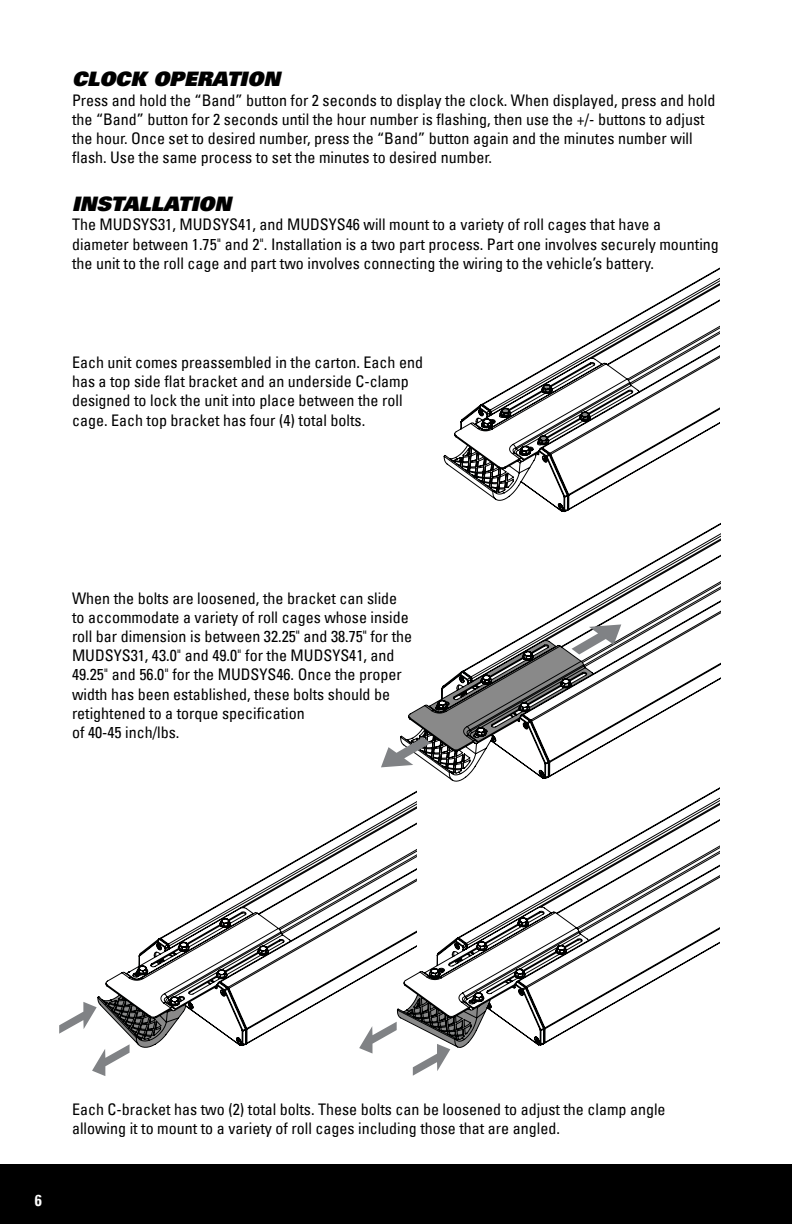
<style>
.page{position:relative;width:792px;height:1224px;background:#fff}
.page>*{position:absolute;margin:0;border:0;box-sizing:border-box;transform-origin:0 0}
.t1{font:italic 900 20px "Univers LT";color:#000}
.t2{font:condensed 16px/19.2px "Univers LT";color:#000}
.t3{font:700 condensed 16px "Univers LT";color:#fff}
.s1{font-weight:300;font-stretch:normal}
</style>
<div class="page">
<div style="left:0;top:1165px;width:792px;height:59px;background:#000"></div>
<svg style="left:454px;top:267px;width:266px;height:169px"></svg>
<svg style="left:433px;top:436px;width:287px;height:339px"></svg>
<svg style="left:400px;top:624px;width:221px;height:143px"></svg>
<svg style="left:105px;top:737px;width:311px;height:309px"></svg>
<svg style="left:59px;top:995px;width:127px;height:81px"></svg>
<svg style="left:397px;top:775px;width:323px;height:271px"></svg>
<svg style="left:359px;top:995px;width:131px;height:81px"></svg>
<p class="t1" style="left:72px;top:66px;width:209px">CLOCK OPERATION</p>
<p class="t2" style="left:72px;top:90px;width:645px">Press and hold the “Band” button for 2 seconds to display the clock. When displayed, press and hold the “Band” button for 2 seconds until the hour number is flashing, then use the +/- buttons to adjust the hour. Once set to desired number, press the “Band” button again and the minutes number will flash. Use the same process to set the minutes to desired number.</p>
<p class="t1" style="left:72px;top:191px;width:161px">INSTALLATION</p>
<p class="t2" style="left:72px;top:215px;width:648px">The MUDSYS31, MUDSYS41, and MUDSYS46 will mount to a variety of roll cages that have a diameter between 1.75<span class="s1">"</span> and 2<span class="s1">"</span>. Installation is a two part process. Part one involves securely mounting the unit to the roll cage and part two involves connecting the wiring to the vehicle’s battery.</p>
<p class="t2" style="left:72px;top:352px;width:353px">Each unit comes preassembled in the carton. Each end has a top side flat bracket and an underside C-clamp designed to lock the unit into place between the roll cage. Each top bracket has four (4) total bolts.</p>
<p class="t2" style="left:72px;top:588px;width:342px">When the bolts are loosened, the bracket can slide to accommodate a variety of roll cages whose inside roll bar dimension is between 32.25" and 38.75" for the MUDSYS31, 43.0<span class="s1">"</span> and 49.0<span class="s1">"</span> for the MUDSYS41, and 49.25<span class="s1">"</span> and 56.0<span class="s1">"</span> for the MUDSYS46. Once the proper width has been established, these bolts should be retightened to a torque specification<br>of 40-45 inch/lbs.</p>
<p class="t3" style="left:35px;top:1190px;width:9px">6</p>
<p class="t2" style="left:72px;top:1099px;width:595px">Each C-bracket has two (2) total bolts. These bolts can be loosened to adjust the clamp angle allowing it to mount to a variety of roll cages including those that are angled.</p>
</div>
